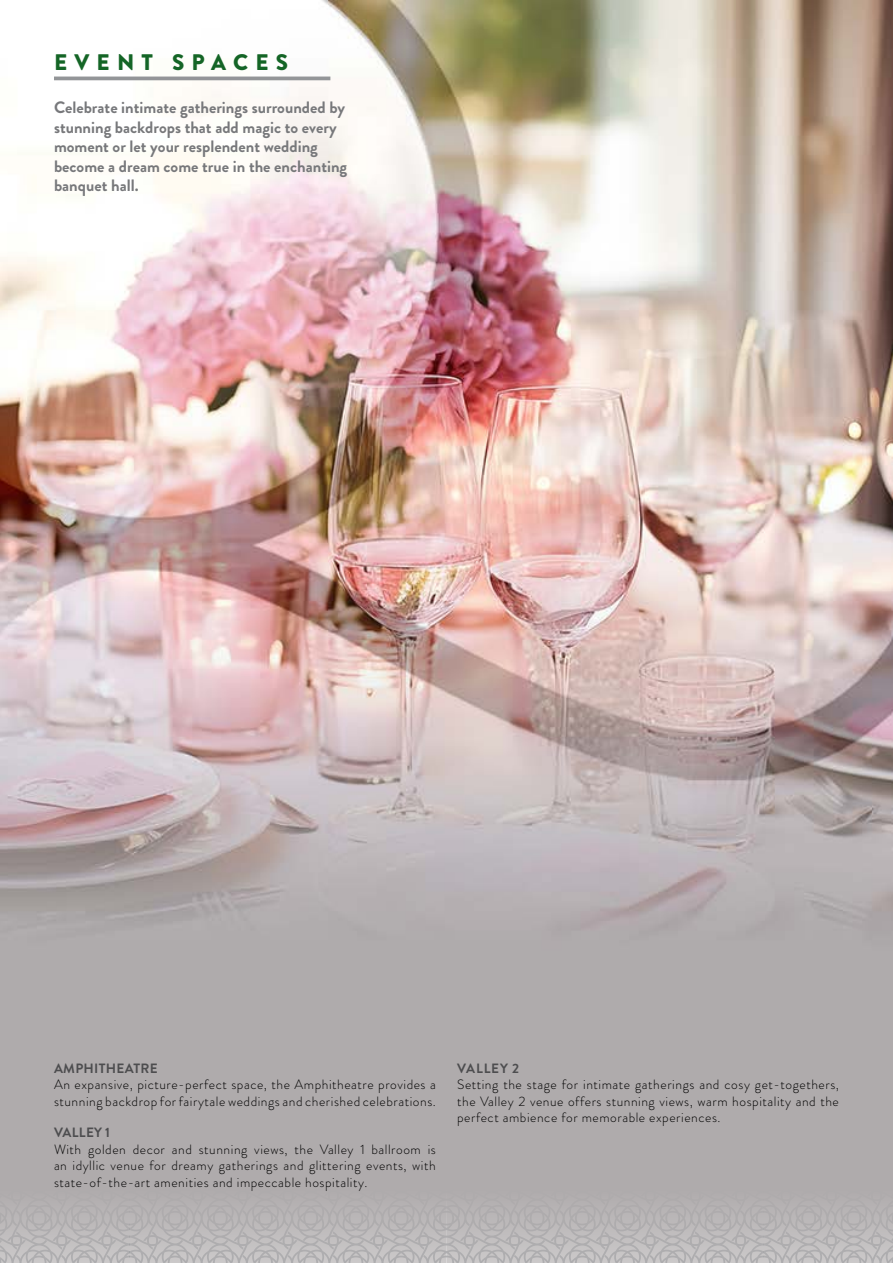
<style>
.page{position:relative;width:893px;height:1263px;background:#fff}
.page>*{position:absolute;margin:0;border:0;box-sizing:border-box;transform-origin:0 0}
.t1{font:900 22.5px "Brandon Grotesque";letter-spacing:.32em;color:#146526}
.t2{font:700 16.5px/19.5px "Brandon Grotesque";color:#77787b}
.t3{font:300 13.5px/16.5px "Brandon Grotesque";letter-spacing:.04em;color:#000;text-align:justify}
.t4{font:700 13.5px "Brandon Grotesque";letter-spacing:.02em;color:#4d4d4f}
</style>
<div class="page">
<img style="left:0;top:0;width:893px;height:1173px">
<hr style="left:54px;top:77px;width:276px;height:3px;background:#939598">
<svg style="left:0;top:1173px;width:893px;height:90px"></svg>
<h1 class="t1" style="left:54px;top:46px;width:235px">EVENT SPACES</h1>
<p class="t2" style="left:54px;top:98px;width:295px">Celebrate intimate gatherings surrounded by stunning backdrops that add magic to every moment or let your resplendent wedding become a dream come true in the enchanting banquet hall.</p>
<p class="t4" style="left:54px;top:1058px;width:105px">AMPHITHEATRE</p>
<p class="t3" style="left:54px;top:1076px;width:383px">An expansive, picture-perfect space, the Amphitheatre provides a stunning backdrop for fairytale weddings and cherished celebrations.</p>
<p class="t4" style="left:54px;top:1123px;width:57px">VALLEY 1</p>
<p class="t3" style="left:54px;top:1141px;width:383px">With golden decor and stunning views, the Valley 1 ballroom is an idyllic venue for dreamy gatherings and glittering events, with state-of-the-art amenities and impeccable hospitality.</p>
<p class="t4" style="left:457px;top:1058px;width:63px">VALLEY 2</p>
<p class="t3" style="left:457px;top:1076px;width:383px">Setting the stage for intimate gatherings and cosy get-togethers, the Valley 2 venue offers stunning views, warm hospitality and the perfect ambience for memorable experiences.</p>
</div>
